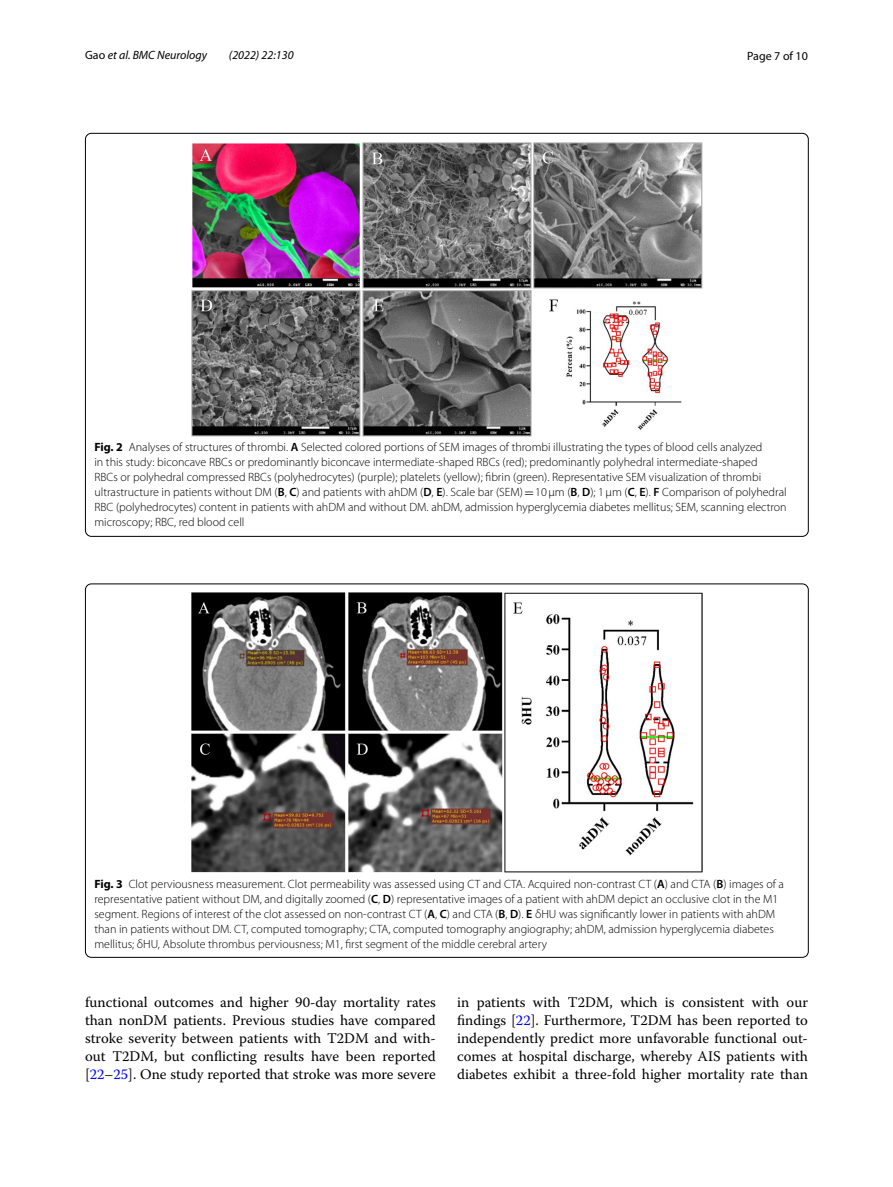
<style>
.page{position:relative;width:893px;height:1187px;background:#fff}
.page>*{position:absolute;margin:0;border:0;box-sizing:border-box;transform-origin:0 0}
.t1{font:14.7px/18px "Warnock Pro";color:#000;text-align:justify}
.t2{font:300 12px/15px "Myriad Pro";color:#000}
.t3{font:italic 12px "Myriad Pro";color:#000}
.t4{font:12px "Myriad Pro";color:#000}
.s1{font-style:normal}
.s2{font-weight:700}
.s3{font-weight:600}
.s4{font-family:"MTSY";font-weight:400}
.s5{color:#00f}
</style>
<div class="page">
<img style="left:192px;top:142px;width:510px;height:294px">
<img style="left:192px;top:593px;width:510px;height:279px">
<p class="t3" style="left:85px;top:48px;width:124px"><span class="s1">Gao</span> et al. BMC Neurology</p>
<p class="t3" style="left:229px;top:48px;width:66px">(2022) 22:130</p>
<p class="t4" style="left:747px;top:48px;width:62px">Page 7 of 10</p>
<p class="t2" style="left:94px;top:440px;width:694px"><span class="s2">Fig. 2</span> Analyses of structures of thrombi. <span class="s3">A</span> Selected colored portions of SEM images of thrombi illustrating the types of blood cells analyzed<br>in this study: biconcave RBCs or predominantly biconcave intermediate-shaped RBCs (red); predominantly polyhedral intermediate-shaped<br>RBCs or polyhedral compressed RBCs (polyhedrocytes) (purple); platelets (yellow); fibrin (green). Representative SEM visualization of thrombi ultrastructure in patients without DM (<span class="s3">B</span>, <span class="s3">C</span>) and patients with ahDM (<span class="s3">D</span>, <span class="s3">E</span>). Scale bar (SEM)<span class="s4">=</span>10μm (<span class="s3">B</span>, <span class="s3">D</span>); 1μm (<span class="s3">C</span>, <span class="s3">E</span>). <span class="s3">F</span> Comparison of polyhedral RBC (polyhedrocytes) content in patients with ahDM and without DM. ahDM, admission hyperglycemia diabetes mellitus; SEM, scanning electron microscopy; RBC, red blood cell</p>
<p class="t2" style="left:94px;top:876px;width:691px"><span class="s2">Fig. 3</span> Clot perviousness measurement. Clot permeability was assessed using CT and CTA. Acquired non-contrast CT (<span class="s3">A</span>) and CTA (<span class="s3">B</span>) images of a representative patient without DM, and digitally zoomed (<span class="s3">C</span>, <span class="s3">D</span>) representative images of a patient with ahDM depict an occlusive clot in the M1 segment. Regions of interest of the clot assessed on non-contrast CT (<span class="s3">A</span>, <span class="s3">C</span>) and CTA (<span class="s3">B</span>, <span class="s3">D</span>). <span class="s3">E</span> δHU was significantly lower in patients with ahDM than in patients without DM. CT, computed tomography; CTA, computed tomography angiography; ahDM, admission hyperglycemia diabetes mellitus; δHU, Absolute thrombus perviousness; M1, first segment of the middle cerebral artery</p>
<p class="t1" style="left:85px;top:992px;width:352px">functional outcomes and higher 90-day mortality rates than nonDM patients. Previous studies have compared stroke severity between patients with T2DM and with&shy;out T2DM, but conflicting results have been reported [<span class="s5">22</span>–<span class="s5">25</span>]. One study reported that stroke was more severe</p>
<p class="t1" style="left:457px;top:992px;width:352px">in patients with T2DM, which is consistent with our findings [<span class="s5">22</span>]. Furthermore, T2DM has been reported to independently predict more unfavorable functional out&shy;comes at hospital discharge, whereby AIS patients with diabetes exhibit a three-fold higher mortality rate than</p>
</div>
